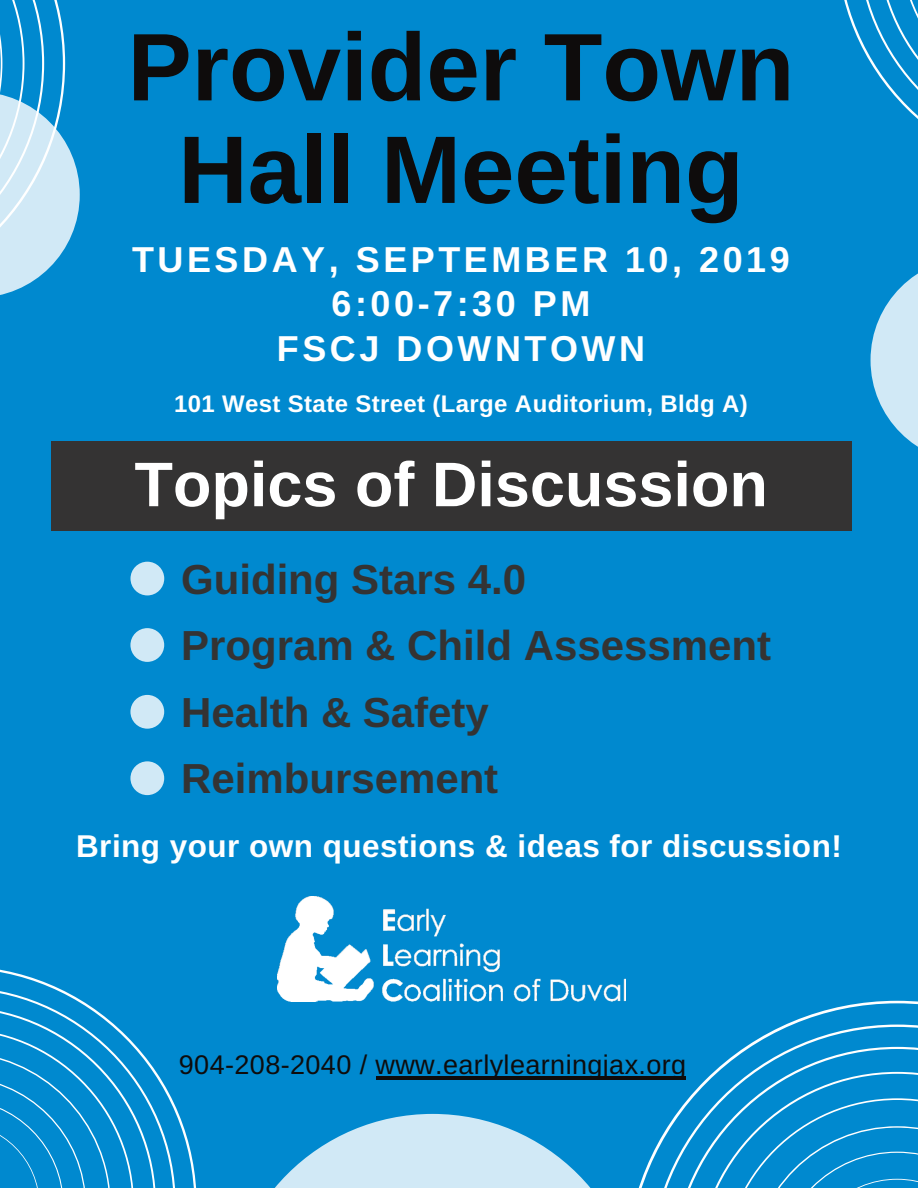
<style>
.page{position:relative;width:918px;height:1188px;background:#0089cf}
.page>*{position:absolute;margin:0;border:0;box-sizing:border-box;transform-origin:0 0}
.t1{font:700 96px/102.6px "Arimo";color:#0e0c0c;text-align:center}
.t2{font:700 63px "Arimo";color:#fff}
.t3{font:700 42px/66.6px "Arimo";color:#343333}
.t4{font:700 36px/44.2px "Arimo";letter-spacing:.1em;color:#fff;text-align:center}
.t5{font:700 31.5px "Arimo";letter-spacing:.015em;color:#fff}
.t6{font:27px "Arimo";letter-spacing:.015em;color:#0e0c0c}
.t7{font:700 24px "Arimo";letter-spacing:.015em;color:#fff}
</style>
<div class="page">
<svg style="left:0;top:969px;width:197px;height:219px"></svg>
<svg style="left:0;top:987px;width:176px;height:201px"></svg>
<svg style="left:625px;top:1001px;width:293px;height:187px"></svg>
<svg style="left:649px;top:1025px;width:269px;height:163px"></svg>
<svg style="left:275px;top:1114px;width:363px;height:74px"></svg>
<svg style="left:0;top:0;width:80px;height:295px"></svg>
<div style="left:51px;top:441px;width:801px;height:90px;background:#343333"></div>
<svg style="left:871px;top:273px;width:47px;height:174px"></svg>
<div style="left:131px;top:562px;width:33px;height:33px;background:#d1e9f6;border-radius:50%"></div>
<div style="left:130px;top:628px;width:34px;height:34px;background:#d1e9f6;border-radius:50%"></div>
<div style="left:130px;top:695px;width:34px;height:34px;background:#d1e9f6;border-radius:50%"></div>
<svg style="left:844px;top:0;width:74px;height:119px"></svg>
<div style="left:130px;top:761px;width:34px;height:34px;background:#d1e9f6;border-radius:50%"></div>
<img style="left:277px;top:897px;width:348px;height:104px">
<hr style="left:376px;top:1076px;width:310px;height:4px;background:#0e0c0c">
<h1 class="t1" style="left:128px;top:16px;width:668px">Provider Town<br>Hall Meeting</h1>
<p class="t4" style="left:132px;top:238px;width:659px">TUESDAY, SEPTEMBER 10, 2019<br>6:00-7:30 PM<br>FSCJ DOWNTOWN</p>
<p class="t7" style="left:174px;top:390px;width:575px">101 West State Street (Large Auditorium, Bldg A)</p>
<h2 class="t2" style="left:134px;top:449px;width:635px">Topics of Discussion</h2>
<p class="t3" style="left:181px;top:546px;width:591px">Guiding Stars 4.0<br>Program &amp; Child Assessment<br>Health &amp; Safety<br>Reimbursement</p>
<p class="t5" style="left:76px;top:829px;width:767px">Bring your own questions &amp; ideas for discussion!</p>
<p class="t6" style="left:179px;top:1049px;width:509px">904-208-2040 / www.earlylearningjax.org</p>
</div>
